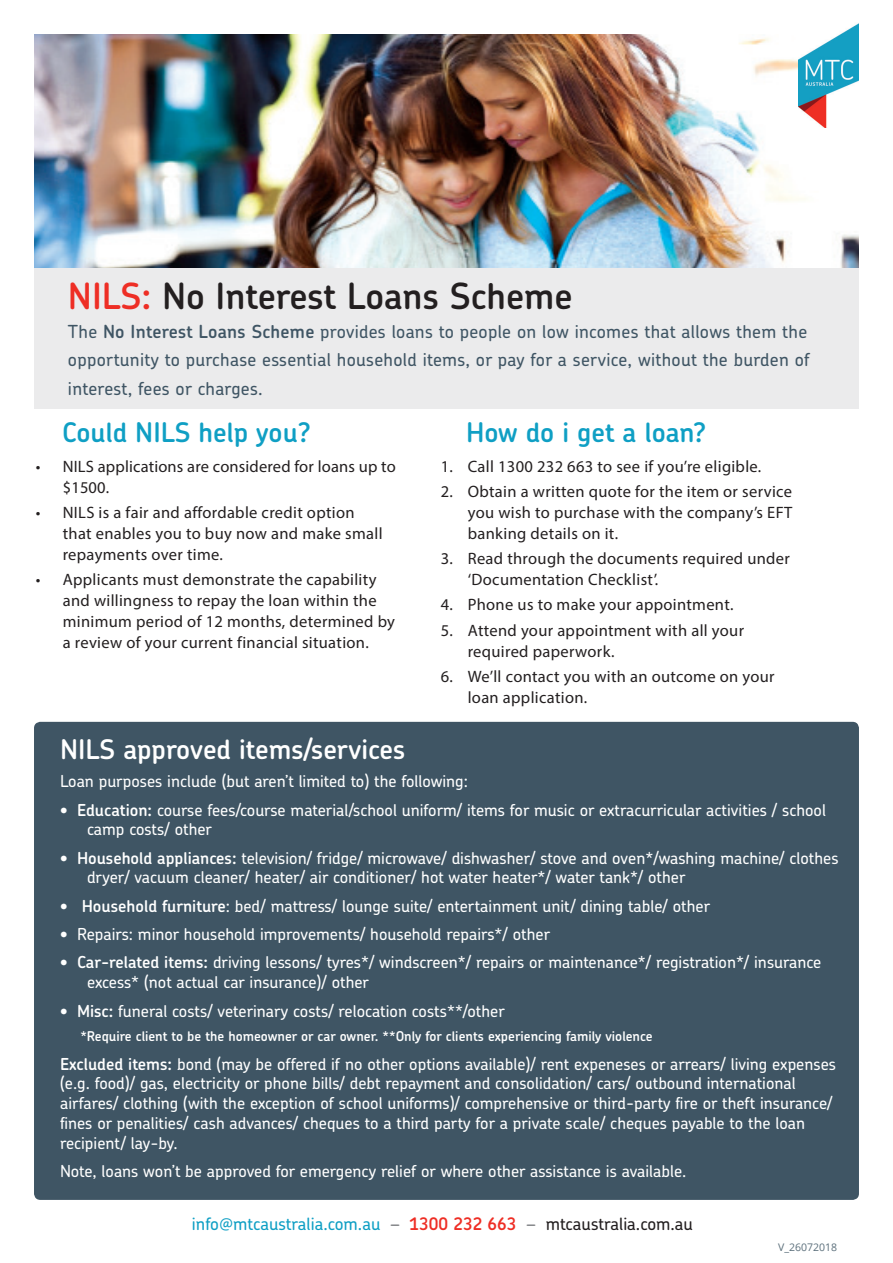
<style>
.page{position:relative;width:893px;height:1263px;background:#fff}
.page>*{position:absolute;margin:0;border:0;box-sizing:border-box;transform-origin:0 0}
.Heading{font:600 36px "Chevin Std";color:#231f20}
.Subheading_Blue{font:600 27px "Chevin Std";color:#0f9fc4}
.Subheading_Blue-2{font:600 27px "Chevin Std";color:#fff}
.Intro_Grey{font:500 18px/28.5px "Chevin Std";letter-spacing:.015em;color:#3f5564}
.Footer_Text{font:500 17.25px "Chevin Std";color:#0f9fc4}
.Subheading_Blue-3{font:500 16.5px/19.8px "Chevin Std";color:#fff}
.t1{font:16.5px/21px "Myriad Pro";letter-spacing:.02em;color:#231f20}
.Subheading_Blue-4{font:600 13.5px "Chevin Std";color:#fff}
.t2{font:10.5px "Open Sans";color:#5b6f7b}
.s1{color:#ee2e25}
.s2{font-weight:600}
.s3{color:#808285}
.s4{font-weight:600;color:#ee2e25}
.s5{color:#231f20}
</style>
<div class="page">
<div style="left:34px;top:722px;width:825px;height:478px;background:#3f5564;border-radius:6px"></div>
<img style="left:34px;top:34px;width:825px;height:234px">
<div style="left:34px;top:268px;width:825px;height:140px;background:#ebebec"></div>
<img style="left:799px;top:23px;width:60px;height:105px">
<p class="Heading" style="left:68px;top:272px;width:506px"><span class="s1">NILS:</span> No Interest Loans Scheme</p>
<p class="Intro_Grey" style="left:68px;top:316px;width:743px">The <span class="s2">No Interest Loans Scheme</span> provides loans to people on low incomes that allows them the opportunity to purchase essential household items, or pay for a service, without the burden of interest, fees or charges.</p>
<p class="Subheading_Blue" style="left:62px;top:414px;width:250px">Could NILS help you?</p>
<p class="Subheading_Blue" style="left:466px;top:414px;width:242px">How do i get a loan?</p>
<p class="t1" style="left:63px;top:455px;width:335px;text-indent:-27px">• NILS applications are considered for loans up to $1500.</p>
<p class="t1" style="left:63px;top:502px;width:321px;text-indent:-27px">• NILS is a fair and affordable credit option that enables you to buy now and make small repayments over time.</p>
<p class="t1" style="left:63px;top:569px;width:334px;text-indent:-27px">• Applicants must demonstrate the capability and willingness to repay the loan within the minimum period of 12 months, determined by a review of your current financial situation.</p>
<p class="t1" style="left:441px;top:455px;width:322px">1. Call 1300 232 663 to see if you’re eligible.</p>
<p class="t1" style="left:468px;top:481px;width:326px;text-align:justify;text-indent:-27px">2. Obtain a written quote for the item or service you wish to purchase with the company’s EFT banking details on it.</p>
<p class="t1" style="left:468px;top:548px;width:324px;text-indent:-27px">3. Read through the documents required under ‘Documentation Checklist’.</p>
<p class="t1" style="left:441px;top:594px;width:294px">4. Phone us to make your appointment.</p>
<p class="t1" style="left:468px;top:619px;width:278px;text-indent:-27px">5. Attend your appointment with all your required paperwork.</p>
<p class="t1" style="left:468px;top:666px;width:308px;text-indent:-27px">6. We’ll contact you with an outcome on your loan application.</p>
<p class="Subheading_Blue-2" style="left:60px;top:731px;width:347px">NILS approved items/services</p>
<p class="Subheading_Blue-3" style="left:60px;top:771px;width:409px">Loan purposes include (but aren’t limited to) the following:</p>
<p class="Subheading_Blue-3" style="left:87px;top:799px;width:740px;text-indent:-27px"><span class="s2">• Education:</span> course fees/course material/school uniform/ items for music or extracurricular activities / school camp costs/ other</p>
<p class="Subheading_Blue-3" style="left:87px;top:847px;width:753px;text-indent:-27px"><span class="s2">• Household appliances:</span> television/ fridge/ microwave/ dishwasher/ stove and oven*/washing machine/ clothes dryer/ vacuum cleaner/ heater/ air conditioner/ hot water heater*/ water tank*/ other</p>
<p class="Subheading_Blue-3" style="left:60px;top:895px;width:652px">• <span class="s2">Household furniture</span>: bed/ mattress/ lounge suite/ entertainment unit/ dining table/ other</p>
<p class="Subheading_Blue-3" style="left:60px;top:924px;width:492px">• Repairs: minor household improvements/ household repairs*/ other</p>
<p class="Subheading_Blue-3" style="left:87px;top:952px;width:736px;text-indent:-27px"><span class="s2">• Car-related items:</span> driving lessons/ tyres*/ windscreen*/ repairs or maintenance*/ registration*/ insurance excess* (not actual car insurance)/ other</p>
<p class="Subheading_Blue-3" style="left:60px;top:1000px;width:446px"><span class="s2">• Misc:</span> funeral costs/ veterinary costs/ relocation costs**/other</p>
<p class="Subheading_Blue-4" style="left:80px;top:1027px;width:574px">*Require client to be the homeowner or car owner. **Only for clients experiencing family violence</p>
<p class="Subheading_Blue-3" style="left:60px;top:1053px;width:777px"><span class="s2">Excluded items:</span> bond (may be offered if no other options available)/ rent expeneses or arrears/ living expenses (e.g. food)/ gas, electricity or phone bills/ debt repayment and consolidation/ cars/ outbound international airfares/ clothing (with the exception of school uniforms)/ comprehensive or third-party fire or theft insurance/ fines or penalities/ cash advances/ cheques to a third party for a private scale/ cheques payable to the loan recipient/ lay-by.</p>
<p class="Subheading_Blue-3" style="left:60px;top:1161px;width:628px">Note, loans won’t be approved for emergency relief or where other assistance is available.</p>
<p class="Footer_Text" style="left:192px;top:1212px;width:503px">info@mtcaustralia.com.au <span class="s3">–</span> <span class="s4">1300 232 663</span> <span class="s3">–</span> <span class="s5">mtcaustralia.com.au</span></p>
<p class="t2" style="left:778px;top:1240px;width:60px">V_26072018</p>
</div>
